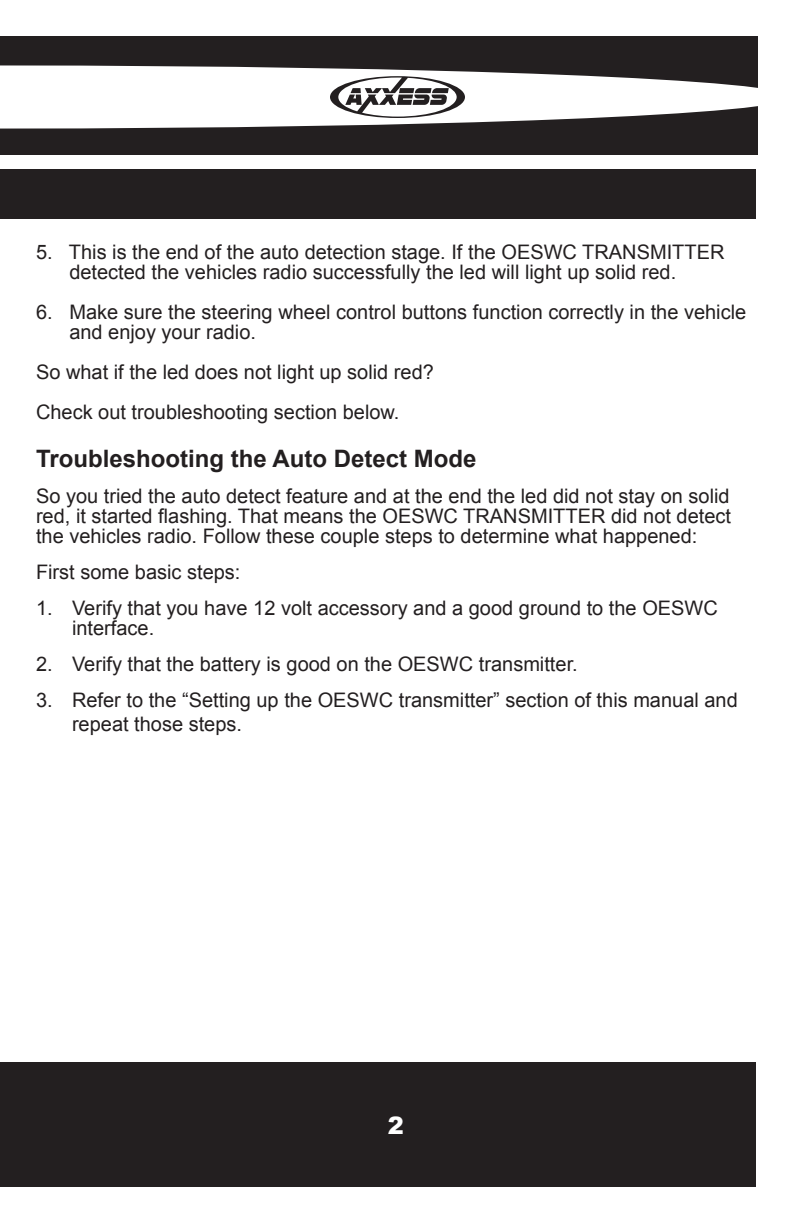
<style>
.page{position:relative;width:792px;height:1224px;background:#fff}
.page>*{position:absolute;margin:0;border:0;box-sizing:border-box;transform-origin:0 0}
.t1{font:700 24px "Arial";color:#231f20}
.t2{font:900 24px "Arial";color:#fff}
.t3{font:20px/20px "Arial";color:#231f20}
</style>
<div class="page">
<div style="left:0;top:1063px;width:756px;height:124px;background:#231f20"></div>
<div style="left:0;top:36px;width:758px;height:119px;background:#231f20"></div>
<svg style="left:0;top:65px;width:758px;height:64px;fill:#fff"></svg>
<div style="left:0;top:169px;width:756px;height:50px;background:#231f20"></div>
<svg style="left:330px;top:76px;width:135px;height:42px"></svg>
<p class="t3" style="left:69px;top:242px;width:657px;text-indent:-33px">5. This is the end of the auto detection stage. If the OESWC TRANSMITTER detected the vehicles radio successfully the led will light up solid red.</p>
<p class="t3" style="left:69px;top:302px;width:678px;text-indent:-33px">6. Make sure the steering wheel control buttons function correctly in the vehicle and enjoy your radio.</p>
<p class="t3" style="left:36px;top:352px;width:399px;line-height:40px">So what if the led does not light up solid red?<br>Check out troubleshooting section below.</p>
<p class="t1" style="left:36px;top:443px;width:442px">Troubleshooting the Auto Detect Mode</p>
<p class="t3" style="left:36px;top:486px;width:697px;text-align:justify">So you tried the auto detect feature and at the end the led did not stay on solid red, it started flashing. That means the OESWC TRANSMITTER did not detect the vehicles radio. Follow these couple steps to determine what happened:</p>
<p class="t3" style="left:36px;top:562px;width:206px">First some basic steps:</p>
<p class="t3" style="left:72px;top:598px;width:647px;text-indent:-36px">1. Verify that you have 12 volt accessory and a good ground to the OESWC interface.</p>
<p class="t3" style="left:36px;top:654px;width:543px">2. Verify that the battery is good on the OESWC transmitter.</p>
<p class="t3" style="left:72px;top:688px;width:667px;line-height:24px;text-indent:-36px">3. Refer to the “Setting up the OESWC transmitter” section of this manual and repeat those steps.</p>
<p class="t2" style="left:388px;top:1112px;width:18px">2</p>
</div>
